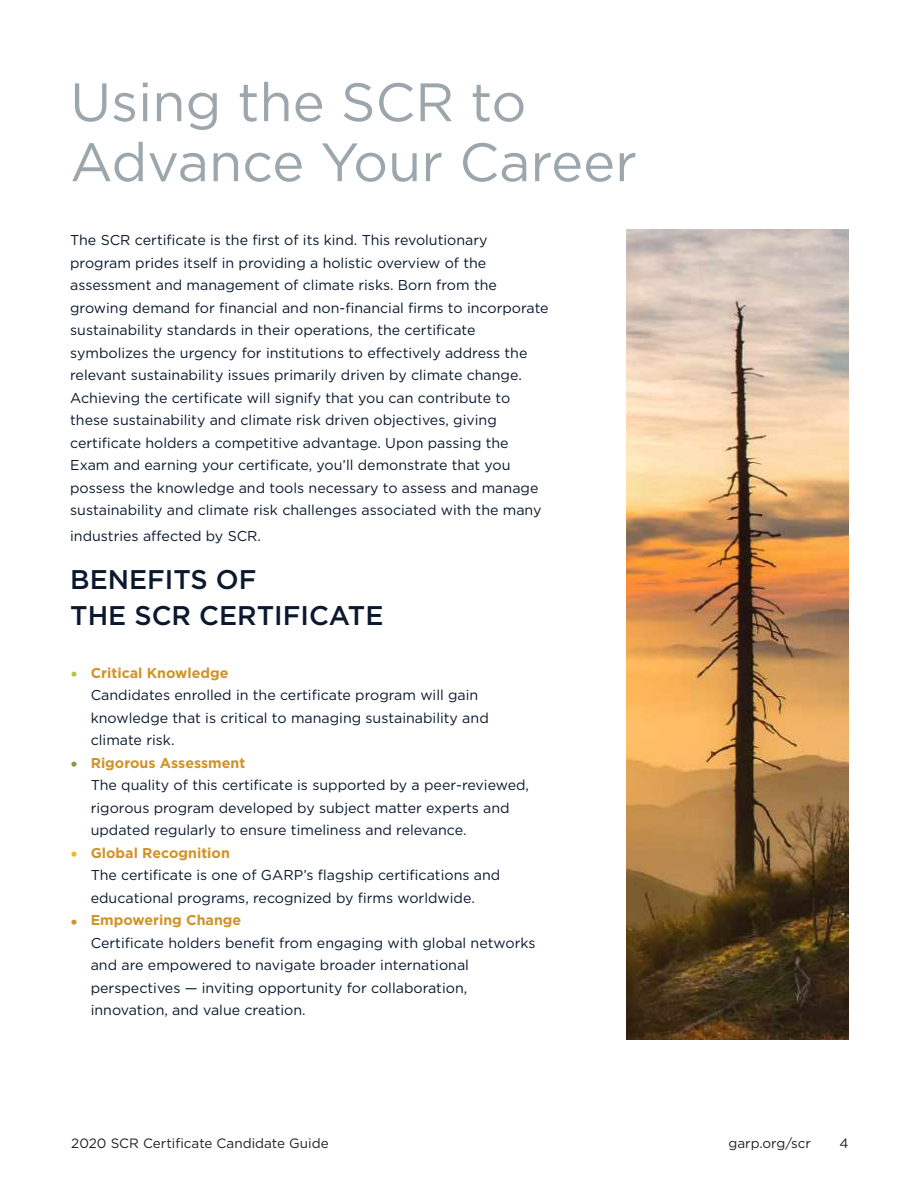
<style>
.page{position:relative;width:918px;height:1188px;background:#fff}
.page>*{position:absolute;margin:0;border:0;box-sizing:border-box;transform-origin:0 0}
.t1{font:54px/60px "Gotham";color:#9ba6ad}
.t2{font:500 27px/36px "Gotham";color:#0a192f}
.t3{font:19.5px "Gotham";color:#b0cb36}
.t4{font:19.5px "Gotham";color:#849d3b}
.t5{font:19.5px "Gotham";color:#fbb516}
.t6{font:19.5px "Gotham";color:#cf9329}
.t7{font:14.25px/22.5px "Gotham";color:#0a192f}
.t8{font:700 14.25px "Gotham";color:#cf9329}
.t9{font:13.5px "Gotham";color:#231f20}
</style>
<div class="page">
<img style="left:627px;top:230px;width:221px;height:810px">
<h1 class="t1" style="left:70px;top:71px;width:568px">Using the SCR to<br>Advance Your Career</h1>
<p class="t7" style="left:70px;top:229px;width:480px">The SCR certificate is the first of its kind. This revolutionary program prides itself in providing a holistic overview of the assessment and management of climate risks. Born from the growing demand for financial and non-financial firms to incorporate sustainability standards in their operations, the certificate symbolizes the urgency for institutions to effectively address the relevant sustainability issues primarily driven by climate change.<br>Achieving the certificate will signify that you can contribute to these sustainability and climate risk driven objectives, giving certificate holders a competitive advantage. Upon passing the Exam and earning your certificate, you’ll demonstrate that you possess the knowledge and tools necessary to assess and manage sustainability and climate risk challenges associated with the many</p>
<p class="t7" style="left:70px;top:524px;width:192px">industries affected by SCR.</p>
<h2 class="t2" style="left:70px;top:561px;width:315px">BENEFITS OF<br>THE SCR CERTIFICATE</h2>
<h3 class="t3" style="left:69px;top:662px;width:11px">•</h3>
<h3 class="t4" style="left:69px;top:752px;width:11px">•</h3>
<h3 class="t5" style="left:69px;top:842px;width:11px">•</h3>
<h3 class="t6" style="left:69px;top:909px;width:11px">•</h3>
<p class="t8" style="left:91px;top:663px;width:139px">Critical Knowledge</p>
<p class="t7" style="left:91px;top:684px;width:400px">Candidates enrolled in the certificate program will gain knowledge that is critical to managing sustainability and climate risk.</p>
<p class="t8" style="left:91px;top:753px;width:156px">Rigorous Assessment</p>
<p class="t7" style="left:91px;top:774px;width:440px">The quality of this certificate is supported by a peer-reviewed, rigorous program developed by subject matter experts and updated regularly to ensure timeliness and relevance.</p>
<p class="t8" style="left:91px;top:843px;width:141px">Global Recognition</p>
<p class="t7" style="left:91px;top:864px;width:411px">The certificate is one of GARP’s flagship certifications and educational programs, recognized by firms worldwide.</p>
<p class="t8" style="left:91px;top:911px;width:152px">Empowering Change</p>
<p class="t7" style="left:91px;top:931px;width:446px">Certificate holders benefit from engaging with global networks and are empowered to navigate broader international perspectives — inviting opportunity for collaboration, innovation, and value creation.</p>
<p class="t9" style="left:71px;top:1134px;width:259px">2020 SCR Certificate Candidate Guide</p>
<p class="t9" style="left:728px;top:1134px;width:84px">garp.org/scr</p>
<p class="t9" style="left:839px;top:1134px;width:11px">4</p>
</div>
